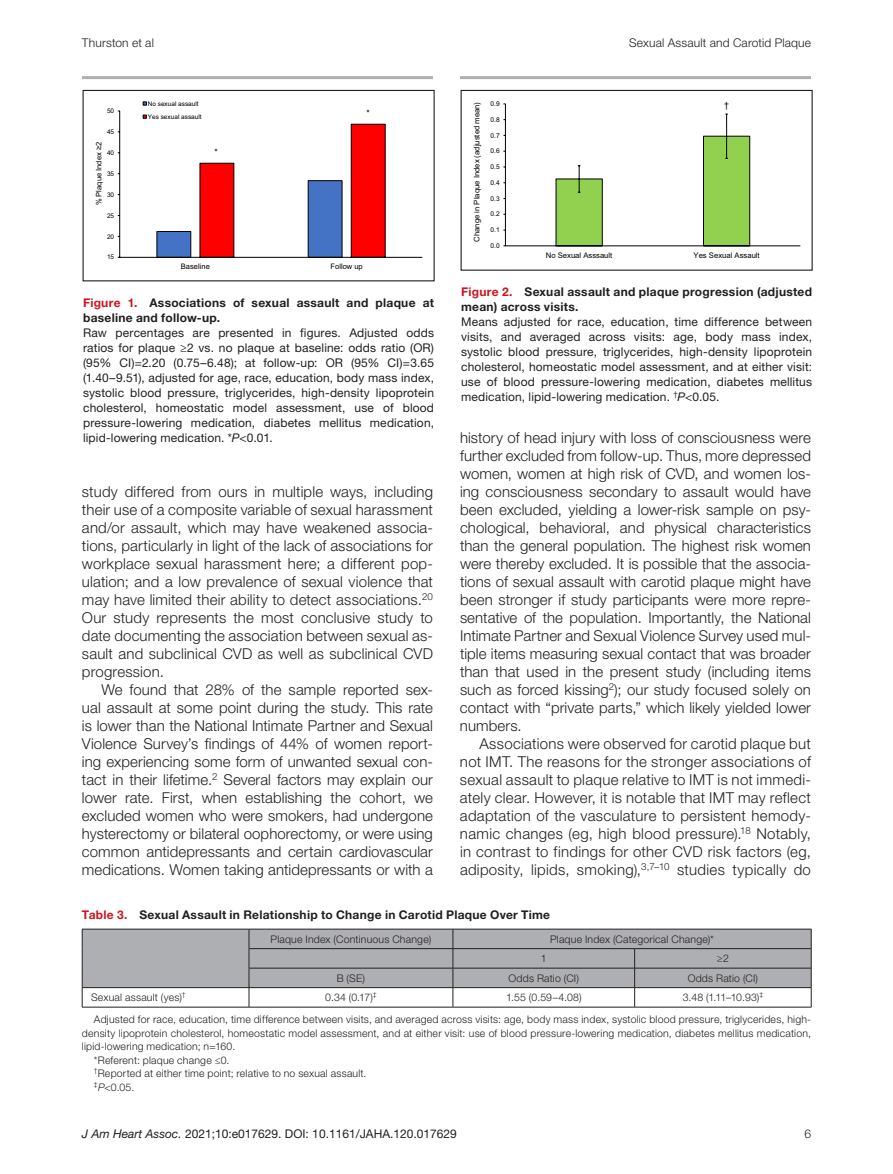
<style>
.page{position:relative;width:893px;height:1174px;background:#fff}
.page>*{position:absolute;margin:0;border:0;box-sizing:border-box;transform-origin:0 0}
.t1{font:300 15px/18px "Helvetica Neue LT Std";letter-spacing:.01em;color:#231f20;text-align:justify}
.t2{font:12px/15px "Helvetica Neue LT Std";letter-spacing:.01em;color:#231f20;text-align:justify}
.t3{font:700 12px/15px "Helvetica Neue LT Std";letter-spacing:.02em;color:#231f20}
.t4{font:300 12px "Helvetica Neue LT Std";letter-spacing:.015em;color:#231f20}
.t5{font:300 10.5px/21.9px "Helvetica Neue LT Std";letter-spacing:.02em;color:#231f20}
.t6{font:8.7px "Arial";color:#000}
.t7{font:8.55px "Arial";color:#000}
.t8{font:7.65px "Arial";color:#000}
.t9{font:7.5px "Arial";color:#000}
.t10{font:6.6px "Arial";color:#000}
.t11{font:6.45px/13.2px "Arial";color:#000}
.s1{color:#cd151d}
.s2{font-style:italic}
</style>
<div class="page">
<svg style="left:117px;top:110px;width:305px;height:148px"></svg>
<svg style="left:143px;top:102px;width:4px;height:3px"></svg>
<svg style="left:143px;top:115px;width:4px;height:3px"></svg>
<div style="left:83px;top:90px;width:352px;height:191px;border:1px solid #231f20"></div>
<div style="left:83px;top:930px;width:728px;height:57px;background:#aeafb3"></div>
<hr style="left:82px;top:929px;width:167px;height:1px;background:#231f20">
<hr style="left:249px;top:929px;width:204px;height:1px;background:#231f20">
<hr style="left:453px;top:929px;width:182px;height:1px;background:#231f20">
<hr style="left:635px;top:929px;width:176px;height:1px;background:#231f20">
<hr style="left:249px;top:948px;width:204px;height:1px;background:#231f20">
<hr style="left:453px;top:948px;width:182px;height:1px;background:#231f20">
<hr style="left:635px;top:948px;width:176px;height:1px;background:#231f20">
<hr style="left:249px;top:968px;width:204px;height:1px;background:#231f20">
<hr style="left:453px;top:968px;width:182px;height:1px;background:#231f20">
<hr style="left:635px;top:968px;width:176px;height:1px;background:#231f20">
<hr style="left:82px;top:987px;width:167px;height:1px;background:#231f20">
<svg style="left:82px;top:929px;width:1px;height:78px"></svg>
<hr style="left:82px;top:1007px;width:167px;height:1px;background:#231f20">
<hr style="left:249px;top:987px;width:204px;height:1px;background:#231f20">
<svg style="left:249px;top:929px;width:1px;height:78px"></svg>
<hr style="left:249px;top:1007px;width:204px;height:1px;background:#231f20">
<hr style="left:453px;top:987px;width:182px;height:1px;background:#231f20">
<svg style="left:453px;top:929px;width:1px;height:78px"></svg>
<hr style="left:453px;top:1007px;width:182px;height:1px;background:#231f20">
<hr style="left:635px;top:987px;width:176px;height:1px;background:#231f20">
<svg style="left:634px;top:948px;width:1px;height:59px"></svg>
<svg style="left:811px;top:929px;width:1px;height:78px"></svg>
<hr style="left:635px;top:1007px;width:176px;height:1px;background:#231f20">
<svg style="left:503px;top:103px;width:297px;height:143px"></svg>
<div style="left:461px;top:90px;width:352px;height:181px;border:1px solid #231f20"></div>
<hr style="left:82px;top:76px;width:351px;height:3px;background:#aeafb3">
<hr style="left:460px;top:76px;width:351px;height:3px;background:#aeafb3">
<p class="t4" style="left:82px;top:35px;width:73px">Thurston et al</p>
<p class="t4" style="left:629px;top:35px;width:183px">Sexual Assault and Carotid Plaque</p>
<p class="t11" style="left:107px;top:104px;width:9px">50</p>
<p class="t11" style="left:107px;top:125px;width:9px">45</p>
<p class="t9" style="left:94px;top:205px;width:65px;rotate:-90deg">% P euqa l xedn I ≥ 2</p>
<p class="t11" style="left:107px;top:146px;width:9px">40</p>
<p class="t11" style="left:107px;top:167px;width:9px">35</p>
<p class="t11" style="left:107px;top:188px;width:9px">30</p>
<p class="t11" style="left:107px;top:209px;width:9px">25</p>
<p class="t11" style="left:107px;top:230px;width:9px">20</p>
<p class="t11" style="left:107px;top:250px;width:9px">15</p>
<p class="t11" style="left:148px;top:97px;width:55px">No sexual assault<br>Yes sexual assault</p>
<p class="t7" style="left:215px;top:146px;width:5px">*</p>
<p class="t7" style="left:366px;top:107px;width:5px">*</p>
<p class="t9" style="left:181px;top:261px;width:30px">Baseline</p>
<p class="t9" style="left:331px;top:261px;width:34px">Follow up</p>
<p class="t3" style="left:83px;top:295px;width:352px"><span class="s1">Figure 1.</span> Associations of sexual assault and plaque at baseline and follow-up.</p>
<p class="t2" style="left:83px;top:325px;width:353px">Raw percentages are presented in figures. Adjusted odds ratios for plaque ≥2 vs. no plaque at baseline: odds ratio (OR) (95% CI)=2.20 (0.75–6.48); at follow-up: OR (95% CI)=3.65 (1.40–9.51), adjusted for age, race, education, body mass index, systolic blood pressure, triglycerides, high-density lipoprotein cholesterol, homeostatic model assessment, use of blood pressure-lowering medication, diabetes mellitus medication, lipid-lowering medication. *<span class="s2">P</span>&lt;0.01.</p>
<p class="t1" style="left:82px;top:482px;width:353px">study differed from ours in multiple ways, including their use of a composite variable of sexual harassment and/or assault, which may have weakened associa&shy;tions, particularly in light of the lack of associations for workplace sexual harassment here; a different pop&shy;ulation; and a low prevalence of sexual violence that may have limited their ability to detect associations.<sup>20<br></sup>Our study represents the most conclusive study to date documenting the association between sexual as&shy;sault and subclinical CVD as well as subclinical CVD progression.</p>
<p class="t1" style="left:82px;top:680px;width:353px;text-indent:20px">We found that 28% of the sample reported sex&shy;ual assault at some point during the study. This rate is lower than the National Intimate Partner and Sexual Violence Survey’s findings of 44% of women report&shy;ing experiencing some form of unwanted sexual con&shy;tact in their lifetime.<sup>2</sup> Several factors may explain our lower rate. First, when establishing the cohort, we excluded women who were smokers, had undergone hysterectomy or bilateral oophorectomy, or were using common antidepressants and certain cardiovascular medications. Women taking antidepressants or with a</p>
<p class="t10" style="left:491px;top:99px;width:11px">0.9</p>
<p class="t8" style="left:472px;top:242px;width:141px;rotate:-90deg">C egnah n i P euqa l xedn I de t su j da ( m ) nae</p>
<p class="t6" style="left:724px;top:99px;width:6px">†</p>
<p class="t10" style="left:491px;top:115px;width:11px">0.8</p>
<p class="t10" style="left:491px;top:131px;width:11px">0.7</p>
<p class="t10" style="left:491px;top:146px;width:11px">0.6</p>
<p class="t10" style="left:491px;top:162px;width:11px">0.5</p>
<p class="t10" style="left:491px;top:178px;width:11px">0.4</p>
<p class="t10" style="left:491px;top:194px;width:11px">0.3</p>
<p class="t10" style="left:491px;top:210px;width:11px">0.2</p>
<p class="t10" style="left:491px;top:225px;width:11px">0.1</p>
<p class="t10" style="left:491px;top:241px;width:11px">0.0</p>
<p class="t8" style="left:546px;top:249px;width:68px">No Sexual Asssault</p>
<p class="t8" style="left:693px;top:249px;width:68px">Yes Sexual Assault</p>
<p class="t3" style="left:461px;top:284px;width:352px"><span class="s1">Figure 2.</span> Sexual assault and plaque progression (adjusted mean) across visits.</p>
<p class="t2" style="left:461px;top:314px;width:353px">Means adjusted for race, education, time difference between visits, and averaged across visits: age, body mass index, systolic blood pressure, triglycerides, high-density lipoprotein cholesterol, homeostatic model assessment, and at either visit: use of blood pressure-lowering medication, diabetes mellitus medication, lipid-lowering medication. <sup>†</sup><span class="s2">P</span>&lt;0.05.</p>
<p class="t1" style="left:460px;top:428px;width:353px">history of head injury with loss of consciousness were further excluded from follow-up. Thus, more depressed women, women at high risk of CVD, and women los&shy;ing consciousness secondary to assault would have been excluded, yielding a lower-risk sample on psy&shy;chological, behavioral, and physical characteristics than the general population. The highest risk women were thereby excluded. It is possible that the associa&shy;tions of sexual assault with carotid plaque might have been stronger if study participants were more repre&shy;sentative of the population. Importantly, the National Intimate Partner and Sexual Violence Survey used mul&shy;tiple items measuring sexual contact that was broader than that used in the present study (including items such as forced kissing<sup>2</sup>); our study focused solely on contact with “private parts,” which likely yielded lower numbers.</p>
<p class="t1" style="left:460px;top:734px;width:352px;text-indent:20px">Associations were observed for carotid plaque but not IMT. The reasons for the stronger associations of sexual assault to plaque relative to IMT is not immedi&shy;ately clear. However, it is notable that IMT may reflect adaptation of the vasculature to persistent hemody&shy;namic changes (eg, high blood pressure).<sup>18</sup> Notably, in contrast to findings for other CVD risk factors (eg, adiposity, lipids, smoking),<sup>3,7–10</sup> studies typically do</p>
<p class="t3" style="left:82px;top:907px;width:470px"><span class="s1">Table 3.</span> Sexual Assault in Relationship to Change in Carotid Plaque Over Time</p>
<p class="t5" style="left:271px;top:927px;width:162px">Plaque Index (Continuous Change)</p>
<p class="t5" style="left:550px;top:927px;width:165px">Plaque Index (Categorical Change)*</p>
<p class="t5" style="left:541px;top:947px;width:7px">1</p>
<p class="t5" style="left:717px;top:947px;width:13px">≥2</p>
<p class="t5" style="left:337px;top:966px;width:30px">B (SE)</p>
<p class="t5" style="left:509px;top:966px;width:72px">Odds Ratio (CI)</p>
<p class="t5" style="left:688px;top:966px;width:72px">Odds Ratio (CI)</p>
<p class="t5" style="left:91px;top:986px;width:96px">Sexual assault (yes)<sup>†</sup></p>
<p class="t5" style="left:325px;top:986px;width:53px">0.34 (0.17)<sup>‡</sup></p>
<p class="t5" style="left:506px;top:986px;width:77px">1.55 (0.59–4.08)</p>
<p class="t5" style="left:94px;top:986px;width:719px;text-indent:589px">3.48 (1.11–10.93)<sup>‡<br></sup>Adjusted for race, education, time difference between visits, and averaged across visits: age, body mass index, systolic blood pressure, triglycerides, high-</p>
<p class="t5" style="left:82px;top:1021px;width:730px">density lipoprotein cholesterol, homeostatic model assessment, and at either visit: use of blood pressure-lowering medication, diabetes mellitus medication,</p>
<p class="t5" style="left:82px;top:1035px;width:155px">lipid-lowering medication; n=160.</p>
<p class="t5" style="left:94px;top:1048px;width:137px">*Referent: plaque change ≤0.</p>
<p class="t5" style="left:94px;top:1062px;width:274px"><sup>†</sup>Reported at either time point; relative to no sexual assault.</p>
<p class="t5" style="left:94px;top:1075px;width:42px"><sup>‡</sup><span class="s2">P</span>&lt;0.05.</p>
<p class="t2" style="left:82px;top:1126px;width:376px"><span class="s2">J Am Heart Assoc.</span> 2021;10:e017629. DOI: 10.1161/JAHA.120.017629</p>
<p class="t4" style="left:804px;top:1126px;width:8px">6</p>
</div>
